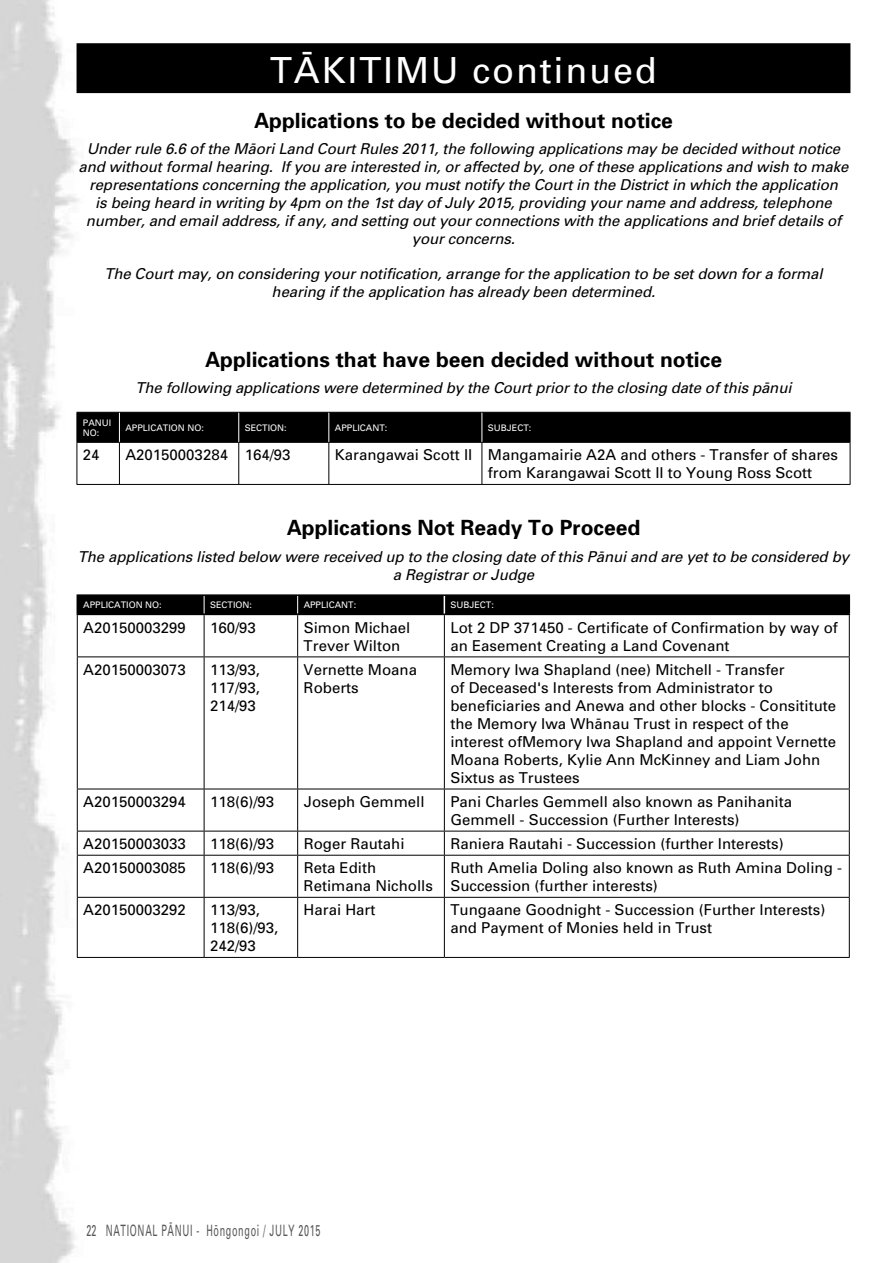
<style>
.page{position:relative;width:893px;height:1263px;background:#fff}
.page>*{position:absolute;margin:0;border:0;box-sizing:border-box;transform-origin:0 0}
.t1{font:36px "Univers Maori";letter-spacing:.05em;color:#fff}
.t2{font:700 21px "Univers Maori";color:#000}
.t3{font:15.6px "Univers Maori";letter-spacing:.075em;color:#575757;scale:.57 1}
.t4{font:15px/18px "Univers Maori";color:#000}
.t5{font:italic 15px/18px "Univers Maori";letter-spacing:-.01em;color:#000;text-align:center}
.t6{font:9px/10.8px "Univers Maori";color:#fff}
</style>
<div class="page">
<img style="left:0;top:0;width:112px;height:1263px">
<hr style="left:77px;top:442px;width:42px;height:1px;background:#000">
<hr style="left:119px;top:442px;width:120px;height:1px;background:#000">
<hr style="left:239px;top:442px;width:90px;height:1px;background:#000">
<hr style="left:329px;top:442px;width:153px;height:1px;background:#000">
<div style="left:77px;top:412px;width:774px;height:30px;background:#000"></div>
<hr style="left:482px;top:412px;width:368px;height:1px;background:#000">
<hr style="left:482px;top:442px;width:368px;height:1px;background:#000">
<hr style="left:77px;top:443px;width:1px;height:41px;background:#000">
<hr style="left:119px;top:443px;width:1px;height:41px;background:#000">
<hr style="left:238px;top:443px;width:1px;height:41px;background:#000">
<hr style="left:328px;top:443px;width:1px;height:41px;background:#000">
<hr style="left:482px;top:443px;width:1px;height:41px;background:#000">
<hr style="left:850px;top:443px;width:1px;height:41px;background:#000">
<hr style="left:77px;top:484px;width:773px;height:1px;background:#000">
<hr style="left:77px;top:594px;width:127px;height:2px;background:#000">
<hr style="left:77px;top:614px;width:127px;height:1px;background:#000">
<hr style="left:204px;top:594px;width:94px;height:2px;background:#000">
<hr style="left:204px;top:614px;width:94px;height:1px;background:#000">
<hr style="left:298px;top:594px;width:146px;height:2px;background:#000">
<hr style="left:298px;top:614px;width:146px;height:1px;background:#000">
<div style="left:77px;top:595px;width:773px;height:19px;background:#000"></div>
<hr style="left:444px;top:594px;width:406px;height:2px;background:#000">
<hr style="left:444px;top:614px;width:406px;height:1px;background:#000">
<hr style="left:77px;top:615px;width:1px;height:41px;background:#000">
<hr style="left:77px;top:657px;width:1px;height:132px;background:#000">
<hr style="left:77px;top:789px;width:1px;height:42px;background:#000">
<svg style="left:77px;top:832px;width:1px;height:23px"></svg>
<hr style="left:77px;top:855px;width:1px;height:42px;background:#000">
<hr style="left:77px;top:898px;width:1px;height:59px;background:#000">
<hr style="left:204px;top:615px;width:1px;height:41px;background:#000">
<hr style="left:204px;top:657px;width:1px;height:132px;background:#000">
<hr style="left:204px;top:789px;width:1px;height:42px;background:#000">
<svg style="left:204px;top:832px;width:1px;height:23px"></svg>
<hr style="left:204px;top:855px;width:1px;height:42px;background:#000">
<hr style="left:204px;top:898px;width:1px;height:59px;background:#000">
<hr style="left:297px;top:615px;width:1px;height:41px;background:#000">
<hr style="left:297px;top:657px;width:1px;height:132px;background:#000">
<hr style="left:297px;top:789px;width:1px;height:42px;background:#000">
<svg style="left:297px;top:832px;width:1px;height:23px"></svg>
<hr style="left:297px;top:855px;width:1px;height:42px;background:#000">
<hr style="left:297px;top:898px;width:1px;height:59px;background:#000">
<hr style="left:444px;top:615px;width:1px;height:41px;background:#000">
<hr style="left:444px;top:657px;width:1px;height:132px;background:#000">
<hr style="left:444px;top:789px;width:1px;height:42px;background:#000">
<svg style="left:444px;top:832px;width:1px;height:23px"></svg>
<hr style="left:444px;top:855px;width:1px;height:42px;background:#000">
<hr style="left:444px;top:898px;width:1px;height:59px;background:#000">
<hr style="left:849px;top:615px;width:1px;height:41px;background:#000">
<hr style="left:849px;top:657px;width:1px;height:132px;background:#000">
<hr style="left:849px;top:789px;width:1px;height:42px;background:#000">
<svg style="left:849px;top:832px;width:1px;height:23px"></svg>
<hr style="left:849px;top:855px;width:1px;height:42px;background:#000">
<hr style="left:849px;top:898px;width:1px;height:59px;background:#000">
<hr style="left:77px;top:656px;width:127px;height:1px;background:#000">
<hr style="left:77px;top:789px;width:127px;height:1px;background:#000">
<hr style="left:77px;top:831px;width:127px;height:1px;background:#000">
<hr style="left:77px;top:855px;width:127px;height:1px;background:#000">
<hr style="left:77px;top:897px;width:127px;height:1px;background:#000">
<hr style="left:77px;top:957px;width:127px;height:1px;background:#000">
<hr style="left:204px;top:656px;width:94px;height:1px;background:#000">
<hr style="left:204px;top:789px;width:94px;height:1px;background:#000">
<hr style="left:204px;top:831px;width:94px;height:1px;background:#000">
<hr style="left:204px;top:855px;width:94px;height:1px;background:#000">
<hr style="left:204px;top:897px;width:94px;height:1px;background:#000">
<hr style="left:204px;top:957px;width:94px;height:1px;background:#000">
<hr style="left:298px;top:656px;width:146px;height:1px;background:#000">
<hr style="left:298px;top:789px;width:146px;height:1px;background:#000">
<hr style="left:298px;top:831px;width:146px;height:1px;background:#000">
<hr style="left:298px;top:855px;width:146px;height:1px;background:#000">
<hr style="left:298px;top:897px;width:146px;height:1px;background:#000">
<hr style="left:298px;top:957px;width:146px;height:1px;background:#000">
<hr style="left:444px;top:656px;width:406px;height:1px;background:#000">
<hr style="left:444px;top:789px;width:406px;height:1px;background:#000">
<hr style="left:444px;top:831px;width:406px;height:1px;background:#000">
<hr style="left:444px;top:855px;width:406px;height:1px;background:#000">
<hr style="left:444px;top:897px;width:406px;height:1px;background:#000">
<hr style="left:444px;top:957px;width:406px;height:1px;background:#000">
<div style="left:77px;top:44px;width:773px;height:48px;background:#000"></div>
<div style="left:77px;top:43px;width:773px;height:50px;border:2px solid #000"></div>
<h1 class="t1" style="left:270px;top:56px;width:388px">TÄKITIMU continued</h1>
<h2 class="t2" style="left:254px;top:112px;width:420px">Applications to be decided without notice</h2>
<p class="t5" style="left:78px;top:141px;width:771px">Under rule 6.6 of the Mäori Land Court Rules 2011, the following applications may be decided without notice and without formal hearing. If you are interested in, or affected by, one of these applications and wish to make representations concerning the application, you must notify the Court in the District in which the application<br>is being heard in writing by 4pm on the 1st day of July 2015, providing your name and address, telephone number, and email address, if any, and setting out your connections with the applications and brief details of your concerns.</p>
<p class="t5" style="left:104px;top:266px;width:720px">The Court may, on considering your notification, arrange for the application to be set down for a formal hearing if the application has already been determined.</p>
<h2 class="t2" style="left:205px;top:351px;width:518px">Applications that have been decided without notice</h2>
<p class="t5" style="left:135px;top:380px;width:657px">The following applications were determined by the Court prior to the closing date of this pänui</p>
<p class="t6" style="left:83px;top:418px;width:30px">PANUI<br>NO:</p>
<p class="t6" style="left:125px;top:423px;width:80px">APPLICATION NO:</p>
<p class="t6" style="left:245px;top:423px;width:44px">SECTION:</p>
<p class="t6" style="left:335px;top:423px;width:54px">APPLICANT:</p>
<p class="t6" style="left:488px;top:423px;width:45px">SUBJECT:</p>
<p class="t4" style="left:83px;top:447px;width:18px">24</p>
<p class="t4" style="left:125px;top:447px;width:167px">A20150003284 164/93</p>
<p class="t4" style="left:488px;top:447px;width:352px;text-indent:-153px">Karangawai Scott II Mangamairie A2A and others - Transfer of shares from Karangawai Scott II to Young Ross Scott</p>
<h2 class="t2" style="left:287px;top:520px;width:355px">Applications Not Ready To Proceed</h2>
<p class="t5" style="left:78px;top:549px;width:773px">The applications listed below were received up to the closing date of this Pänui and are yet to be considered by a Registrar or Judge</p>
<p class="t6" style="left:83px;top:600px;width:80px">APPLICATION NO:</p>
<p class="t6" style="left:210px;top:600px;width:44px">SECTION:</p>
<p class="t6" style="left:304px;top:600px;width:54px">APPLICANT:</p>
<p class="t6" style="left:450px;top:600px;width:45px">SUBJECT:</p>
<p class="t4" style="left:83px;top:620px;width:104px">A20150003299</p>
<p class="t4" style="left:210px;top:620px;width:47px">160/93</p>
<p class="t4" style="left:304px;top:620px;width:108px">Simon Michael<br>Trever Wilton</p>
<p class="t4" style="left:450px;top:620px;width:389px">Lot 2 DP 371450 - Certificate of Confirmation by way of an Easement Creating a Land Covenant</p>
<p class="t4" style="left:83px;top:662px;width:104px">A20150003073</p>
<p class="t4" style="left:210px;top:662px;width:52px;text-align:justify">113/93, 117/93, 214/93</p>
<p class="t4" style="left:304px;top:662px;width:115px">Vernette Moana<br>Roberts</p>
<p class="t4" style="left:450px;top:662px;width:387px">Memory Iwa Shapland (nee) Mitchell - Transfer<br>of Deceased's Interests from Administrator to beneficiaries and Anewa and other blocks - Consititute the Memory Iwa Whänau Trust in respect of the interest ofMemory Iwa Shapland and appoint Vernette Moana Roberts, Kylie Ann McKinney and Liam John Sixtus as Trustees</p>
<p class="t4" style="left:83px;top:794px;width:104px">A20150003294</p>
<p class="t4" style="left:210px;top:794px;width:66px">118(6)/93</p>
<p class="t4" style="left:304px;top:794px;width:122px">Joseph Gemmell</p>
<p class="t4" style="left:450px;top:794px;width:343px">Pani Charles Gemmell also known as Panihanita<br>Gemmell - Succession (Further Interests)</p>
<p class="t4" style="left:83px;top:836px;width:104px">A20150003033</p>
<p class="t4" style="left:210px;top:836px;width:66px">118(6)/93</p>
<p class="t4" style="left:304px;top:836px;width:102px">Roger Rautahi</p>
<p class="t4" style="left:450px;top:836px;width:335px">Raniera Rautahi - Succession (further Interests)</p>
<p class="t4" style="left:83px;top:860px;width:104px">A20150003085</p>
<p class="t4" style="left:210px;top:860px;width:66px">118(6)/93</p>
<p class="t4" style="left:304px;top:860px;width:131px">Reta Edith<br>Retimana Nicholls</p>
<p class="t4" style="left:450px;top:860px;width:393px">Ruth Amelia Doling also known as Ruth Amina Doling -<br>Succession (further interests)</p>
<p class="t4" style="left:83px;top:902px;width:104px">A20150003292</p>
<p class="t4" style="left:210px;top:902px;width:70px">113/93,<br>118(6)/93,<br>242/93</p>
<p class="t4" style="left:304px;top:902px;width:73px">Harai Hart</p>
<p class="t4" style="left:450px;top:902px;width:377px">Tungaane Goodnight - Succession (Further Interests) and Payment of Monies held in Trust</p>
<p class="t3" style="left:87px;top:1224px;width:412px">22 NATIONAL PÄNUI - Höngongoi / JULY 2015</p>
</div>
